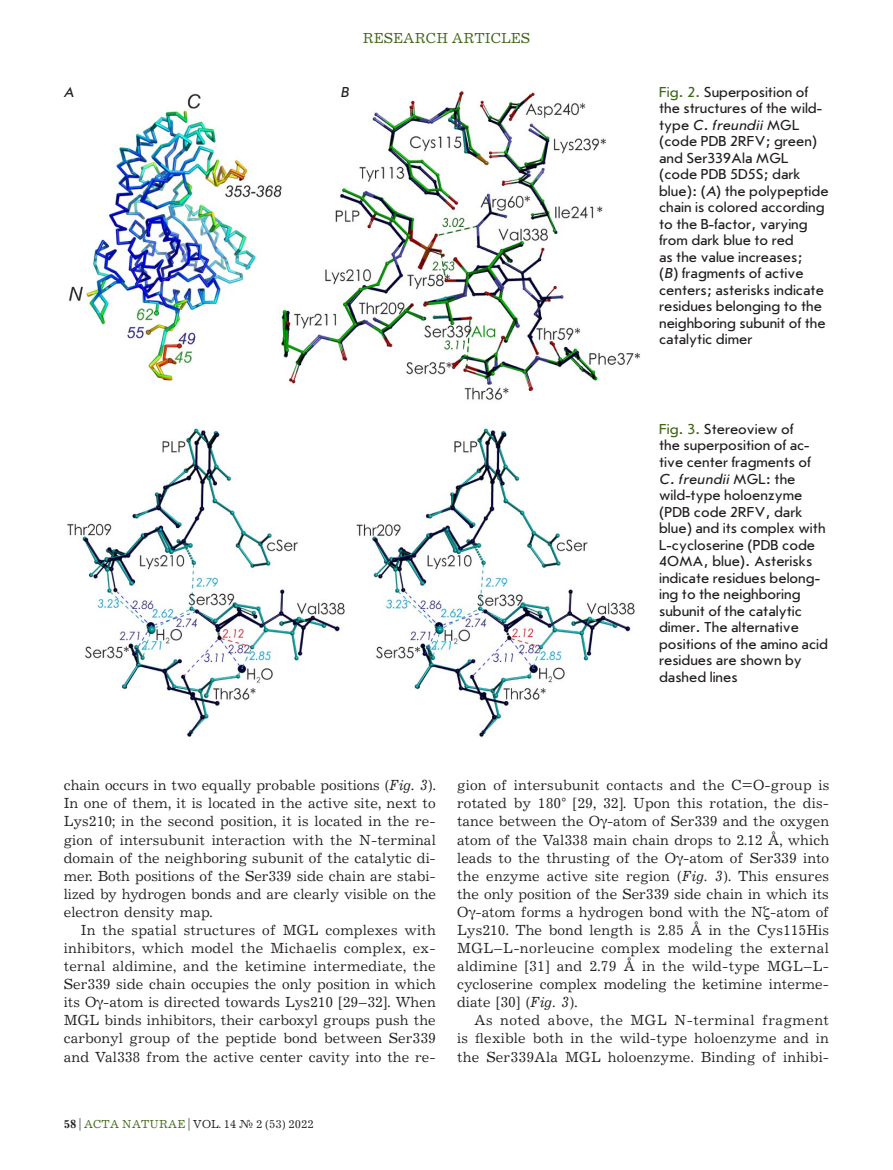
<style>
.page{position:relative;width:893px;height:1170px;background:#fff}
.page>*{position:absolute;margin:0;border:0;box-sizing:border-box;transform-origin:0 0}
.Текст{font:15px/18px "Journal";color:#231f20;text-align:justify}
.Подпись_Фото{font:15px/16.5px "Journal Sans C";color:#231f20}
.Текст_без_Отступа{font:15px/18px "Journal";letter-spacing:-.005em;color:#231f20;text-align:justify}
.t1{font:15px "Journal C";color:#436718}
.Подпись_Фото-2{font:italic 15px "Journal Sans C";color:#231f20}
.t2{font:12px "Journal C";color:#231f20}
.s1{color:#436718}
.s2{font-style:italic}
.s3{font-family:"Newton C Pro"}
.s4{font-family:"Journal";font-weight:700}
</style>
<div class="page">
<img style="left:69px;top:91px;width:571px;height:309px">
<img style="left:67px;top:428px;width:568px;height:309px">
<p class="t1" style="left:363px;top:31px;width:169px">RESEARCH ARTICLES</p>
<p class="Подпись_Фото-2" style="left:64px;top:84px;width:11px">А</p>
<p class="Подпись_Фото-2" style="left:341px;top:84px;width:10px">B</p>
<p class="Подпись_Фото" style="left:659px;top:84px;width:171px"><span class="s1">Fig. 2.</span> Superposition of the structures of the wild&shy;type <span class="s2">C. freundii</span> MGL (code PDB 2RFV; green) and Ser339Ala MGL (code PDB 5D5S; dark blue): (<span class="s2">A</span>) the polypeptide chain is colored according to the B-factor, varying from dark blue to red<br>as the value increases;<br>(<span class="s2">B</span>) fragments of active centers; asterisks indicate residues belonging to the neighboring subunit of the catalytic dimer</p>
<p class="Подпись_Фото" style="left:659px;top:421px;width:170px"><span class="s1">Fig. 3.</span> Stereoview of<br>the superposition of ac&shy;tive center fragments of<br><span class="s2">C. freundii</span> MGL: the wild-type holoenzyme (PDB code 2RFV, dark blue) and its complex with<br>L-cycloserine (PDB code<br>4OMA, blue). Asterisks indicate residues belong&shy;ing to the neighboring subunit of the catalytic dimer. The alternative positions of the amino acid residues are shown by dashed lines</p>
<p class="Текст_без_Отступа" style="left:64px;top:777px;width:374px">chain occurs in two equally probable positions (<span class="s2">Fig. 3</span>).<br>In one of them, it is located in the active site, next to Lys210; in the second position, it is located in the re&shy;gion of intersubunit interaction with the N-terminal domain of the neighboring subunit of the catalytic di&shy;mer. Both positions of the Ser339 side chain are stabi&shy;lized by hydrogen bonds and are clearly visible on the electron density map.</p>
<p class="Текст" style="left:64px;top:921px;width:374px;text-indent:17px">In the spatial structures of MGL complexes with inhibitors, which model the Michaelis complex, ex&shy;ternal aldimine, and the ketimine intermediate, the Ser339 side chain occupies the only position in which its O<span class="s3">γ</span>-atom is directed towards Lys210 [29–32]. When MGL binds inhibitors, their carboxyl groups push the carbonyl group of the peptide bond between Ser339 and Val338 from the active center cavity into the re-</p>
<p class="t2" style="left:64px;top:1117px;width:251px"><span class="s4">58</span> | <span class="s1">ACTA NATURAE</span> | VOL. 14 № 2 (53) 2022</p>
<p class="Текст" style="left:457px;top:777px;width:374px">gion of intersubunit contacts and the C=O-group is rotated by 180° [29, 32]. Upon this rotation, the dis&shy;tance between the O<span class="s3">γ</span>-atom of Ser339 and the oxygen atom of the Val338 main chain drops to 2.12 Å, which leads to the thrusting of the O<span class="s3">γ</span>-atom of Ser339 into the enzyme active site region (<span class="s2">Fig. 3</span>). This ensures the only position of the Ser339 side chain in which its O<span class="s3">γ</span>-atom forms a hydrogen bond with the N<span class="s3">ζ</span>-atom of Lys210. The bond length is 2.85 Å in the Cys115His MGL–L-norleucine complex modeling the external aldimine [31] and 2.79 Å in the wild-type MGL–L&shy;cycloserine complex modeling the ketimine interme&shy;diate [30] (<span class="s2">Fig. 3</span>).</p>
<p class="Текст" style="left:457px;top:1011px;width:374px;text-indent:17px">As noted above, the MGL N-terminal fragment is flexible both in the wild-type holoenzyme and in the Ser339Ala MGL holoenzyme. Binding of inhibi-</p>
</div>
